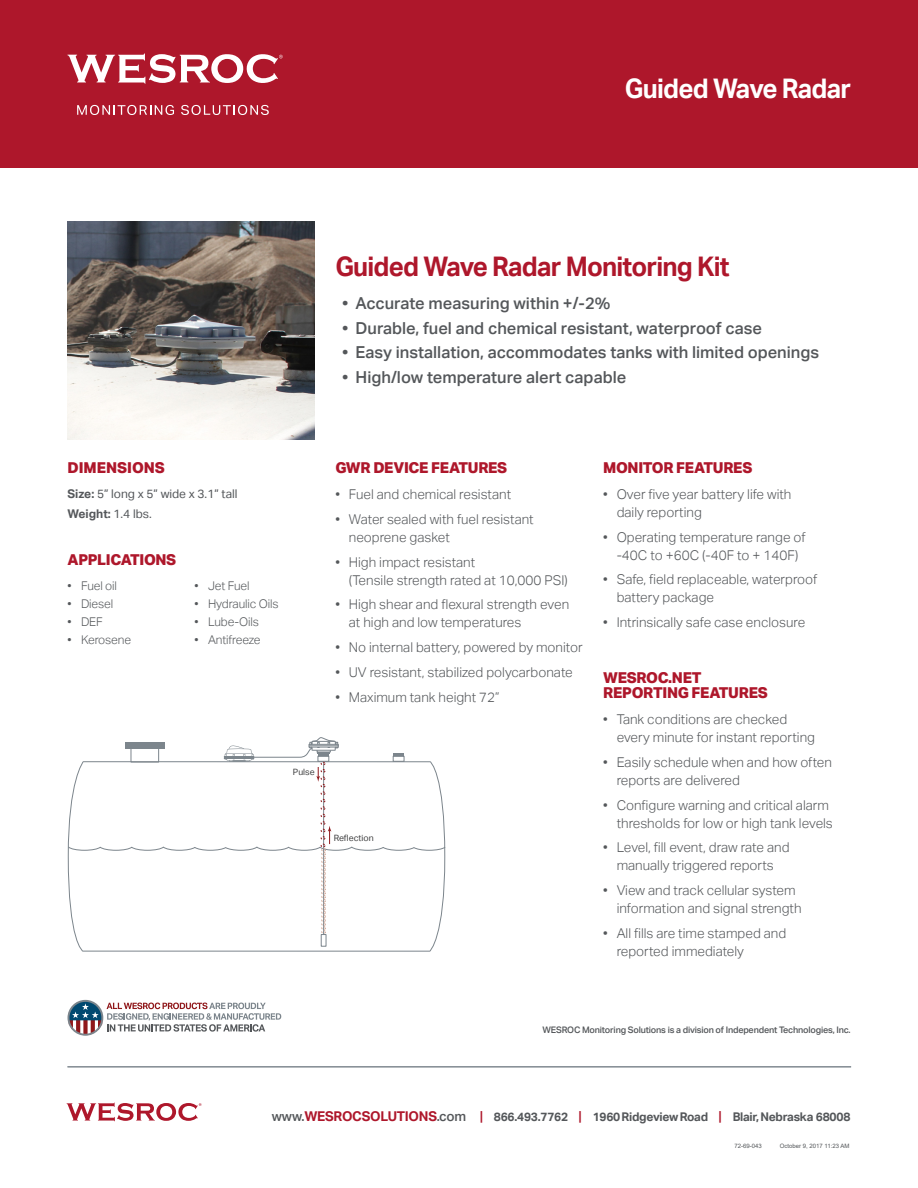
<style>
.page{position:relative;width:918px;height:1188px;background:#fff}
.page>*{position:absolute;margin:0;border:0;box-sizing:border-box;transform-origin:0 0}
.t1{font:700 27px "Aktiv Grotesk";letter-spacing:-.03em;color:#ae172b;scale:.95 1}
.t2{font:700 27px "Aktiv Grotesk";letter-spacing:-.03em;color:#fff;scale:.95 1}
.t3{font:500 16.5px "Aktiv Grotesk";color:#54575a}
.t4{font:800 15px/15px "Aktiv Grotesk";letter-spacing:-.02em;color:#ae172b}
.t5{font:300 13.5px/18px "Aktiv Grotesk";color:#54575a}
.t6{font:700 12px "Aktiv Grotesk";letter-spacing:-.02em;color:#54575a}
.t7{font:300 12px "Aktiv Grotesk";letter-spacing:-.01em;color:#54575a}
.t8{font:12px/19.5px "Aktiv Grotesk";color:#54575a}
.t9{font:500 9px "Aktiv Grotesk";letter-spacing:-.02em;color:#54575a}
.t10{font:8.7px "Aktiv Grotesk";color:#404041}
.t11{font:6px "Arial";color:#54575a}
.s1{font-weight:700}
.s2{font-weight:500;font-size:13.5px}
.s3{font-size:13.5px;color:#ae172b}
.s4{font-weight:500;font-size:13.5px;color:#ae172b}
</style>
<div class="page">
<div style="left:0;top:0;width:918px;height:167px;background:#ae172b"></div>
<hr style="left:68px;top:1066px;width:783px;height:1px;background:#7c858c">
<div style="left:67px;top:1000px;width:36px;height:36px;border:2px solid #7c858c;border-radius:50%"></div>
<svg style="left:68px;top:1001px;width:213px;height:34px"></svg>
<svg style="left:77px;top:105px;width:97px;height:10px"></svg>
<svg style="left:181px;top:105px;width:88px;height:10px"></svg>
<svg style="left:67px;top:53px;width:216px;height:31px"></svg>
<svg style="left:67px;top:1103px;width:135px;height:18px"></svg>
<img style="left:68px;top:221px;width:247px;height:219px">
<svg style="left:67px;top:842px;width:371px;height:110px"></svg>
<svg style="left:68px;top:737px;width:378px;height:196px"></svg>
<h1 class="t2" style="left:625px;top:72px;width:240px">Guided Wave Radar</h1>
<h1 class="t1" style="left:335px;top:251px;width:416px">Guided Wave Radar Monitoring Kit</h1>
<p class="t3" style="left:342px;top:293px;width:270px">• Accurate measuring within +/-2%</p>
<p class="t3" style="left:342px;top:318px;width:421px">• Durable, fuel and chemical resistant, waterproof case</p>
<p class="t3" style="left:342px;top:343px;width:479px">• Easy installation, accommodates tanks with limited openings</p>
<p class="t3" style="left:342px;top:368px;width:286px">• High/low temperature alert capable</p>
<p class="t4" style="left:68px;top:460px;width:99px">DIMENSIONS</p>
<p class="t8" style="left:68px;top:484px;width:172px"><span class="s1">Size:</span> 5” long x 5” wide x 3.1” tall<br><span class="s1">Weight:</span> 1.4 lbs.</p>
<p class="t4" style="left:68px;top:552px;width:110px">APPLICATIONS</p>
<p class="t7" style="left:68px;top:578px;width:51px">• Fuel oil</p>
<p class="t7" style="left:68px;top:596px;width:47px">• Diesel</p>
<p class="t7" style="left:68px;top:614px;width:37px">• DEF</p>
<p class="t7" style="left:68px;top:632px;width:65px">• Kerosene</p>
<p class="t7" style="left:195px;top:578px;width:57px">• Jet Fuel</p>
<p class="t7" style="left:195px;top:596px;width:86px">• Hydraulic Oils</p>
<p class="t7" style="left:195px;top:614px;width:66px">• Lube-Oils</p>
<p class="t7" style="left:195px;top:632px;width:68px">• Antifreeze</p>
<p class="t4" style="left:335px;top:460px;width:174px">GWR DEVICE FEATURES</p>
<p class="t5" style="left:335px;top:485px;width:177px">• Fuel and chemical resistant</p>
<p class="t5" style="left:349px;top:510px;width:186px;text-indent:-14px">• Water sealed with fuel resistant neoprene gasket</p>
<p class="t5" style="left:349px;top:553px;width:221px;text-indent:-14px">• High impact resistant<br>(Tensile strength rated at 10,000 PSI)</p>
<p class="t5" style="left:349px;top:596px;width:222px;text-indent:-14px">• High shear and flexural strength even at high and low temperatures</p>
<p class="t5" style="left:335px;top:638px;width:249px">• No internal battery, powered by monitor</p>
<p class="t5" style="left:335px;top:663px;width:239px">• UV resistant, stabilized polycarbonate</p>
<p class="t5" style="left:335px;top:688px;width:166px">• Maximum tank height 72”</p>
<p class="t10" style="left:293px;top:767px;width:23px">Pulse</p>
<p class="t10" style="left:334px;top:833px;width:42px">Reflection</p>
<p class="t4" style="left:603px;top:460px;width:151px">MONITOR FEATURES</p>
<p class="t5" style="left:617px;top:485px;width:176px;text-indent:-14px">• Over five year battery life with daily reporting</p>
<p class="t5" style="left:603px;top:528px;width:204px;text-align:center">• Operating temperature range of -40C to +60C (-40F to + 140F)</p>
<p class="t5" style="left:617px;top:571px;width:202px;text-indent:-14px">• Safe, field replaceable, waterproof battery package</p>
<p class="t5" style="left:603px;top:614px;width:204px">• Intrinsically safe case enclosure</p>
<p class="t4" style="left:603px;top:670px;width:166px">WESROC.NET<br>REPORTING FEATURES</p>
<p class="t5" style="left:617px;top:710px;width:200px;text-indent:-14px">• Tank conditions are checked every minute for instant reporting</p>
<p class="t5" style="left:617px;top:753px;width:217px;text-indent:-14px">• Easily schedule when and how often reports are delivered</p>
<p class="t5" style="left:603px;top:796px;width:231px;text-align:right">• Configure warning and critical alarm thresholds for low or high tank levels</p>
<p class="t5" style="left:603px;top:839px;width:188px;text-align:center">• Level, fill event, draw rate and manually triggered reports</p>
<p class="t5" style="left:617px;top:881px;width:186px;text-indent:-14px">• View and track cellular system information and signal strength</p>
<p class="t5" style="left:617px;top:924px;width:171px;text-indent:-14px">• All fills are time stamped and reported immediately</p>
<p class="t9" style="left:543px;top:1024px;width:309px">WESROC Monitoring Solutions is a division of Independent Technologies, Inc.</p>
<p class="t6" style="left:272px;top:1109px;width:580px"><span class="s2">www.</span><span class="s3">WESROCSOLUTIONS</span><span class="s2">.com</span> <span class="s4">|</span> 866.493.7762 <span class="s4">|</span> 1960 Ridgeview Road <span class="s4">|</span> Blair, Nebraska 68008</p>
<p class="t11" style="left:735px;top:1141px;width:29px">72-69-043</p>
<p class="t11" style="left:780px;top:1141px;width:71px">October 9, 2017 11:23 AM</p>
</div>
